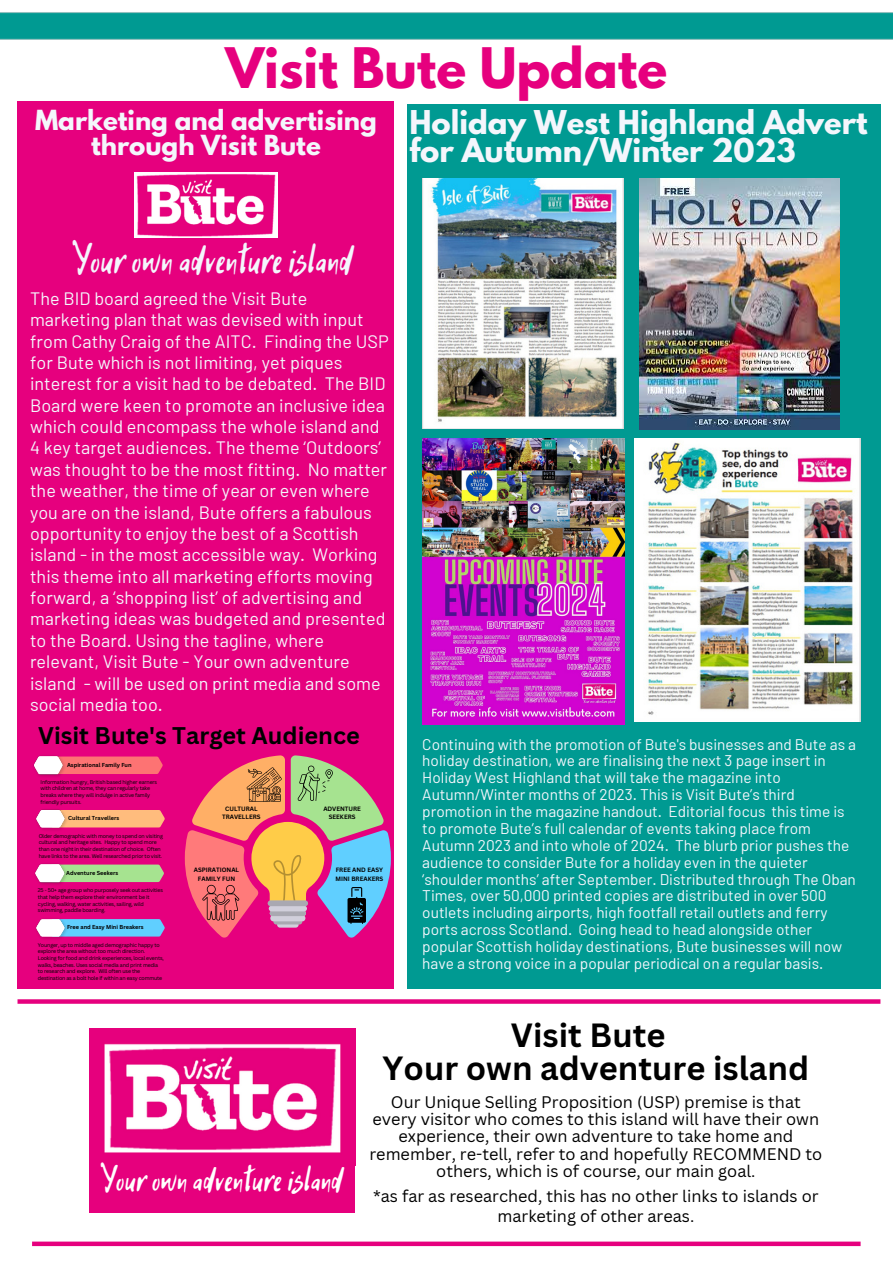
<style>
.page{position:relative;width:893px;height:1264px;background:#fff}
.page>*{position:absolute;margin:0;border:0;box-sizing:border-box;transform-origin:0 0}
.t1{font:700 49.5px "League Spartan";color:#e6007e}
.t2{font:42px "Hitch Hike";color:#f4f6fc}
.t3{font:36.3px "Hitch Hike";color:#fffefe}
.t4{font:700 32.7px "Canva Sans";color:#000}
.t5{font:700 29.1px/28px "League Spartan";color:#f4f6fc}
.t6{font:700 24.6px/24.8px "League Spartan";color:#f4f6fc;text-align:center}
.t7{font:700 23.4px "Canva Sans";color:#000}
.t8{font:18px/21.3px "Barlow";letter-spacing:.005em;color:#f4f6fc}
.t9{font:16.35px/17.2px "Canva Sans";color:#000;text-align:center}
.t10{font:15.45px/16.8px "Barlow";color:#f4f6fc}
.t11{font:700 6.15px/8.1px "Canva Sans";color:#000;text-align:center}
.t12{font:700 5.55px "Canva Sans";color:#000}
.t13{font:5.25px/6.6px "Canva Sans";letter-spacing:-.03em;color:#000}
</style>
<div class="page">
<div style="left:0;top:12px;width:892px;height:27px;background:#009a92"></div>
<hr style="left:0;top:39px;width:892px;height:1px;background:#93c1bf">
<hr style="left:0;top:12px;width:892px;height:1px;background:#93c1bf">
<div style="left:406px;top:104px;width:474px;height:884px;background:#009a92"></div>
<img style="left:639px;top:179px;width:200px;height:250px">
<div style="left:18px;top:101px;width:376px;height:887px;background:#e6007e"></div>
<img style="left:134px;top:172px;width:143px;height:66px">
<img style="left:422px;top:438px;width:202px;height:286px">
<svg style="left:67px;top:756px;width:95px;height:18px;background:#fb6d73"></svg>
<img style="left:33px;top:755px;width:34px;height:22px">
<div style="left:69px;top:810px;width:95px;height:17px;background:#ffbc7d"></div>
<img style="left:36px;top:809px;width:33px;height:21px">
<svg style="left:68px;top:864px;width:96px;height:18px;background:#a9d68e"></svg>
<img style="left:34px;top:863px;width:34px;height:22px">
<svg style="left:69px;top:919px;width:95px;height:17px;background:#62cafc"></svg>
<img style="left:36px;top:918px;width:33px;height:21px">
<svg style="left:185px;top:755px;width:206px;height:182px"></svg>
<img style="left:635px;top:438px;width:225px;height:283px">
<img style="left:422px;top:179px;width:201px;height:249px">
<img style="left:89px;top:1028px;width:266px;height:132px">
<div style="left:89px;top:1160px;width:266px;height:52px;background:#e6007d"></div>
<svg style="left:18px;top:999px;width:862px;height:4px;background:#e71186"></svg>
<svg style="left:32px;top:1241px;width:828px;height:4px;background:#e92591"></svg>
<p class="t1" style="left:225px;top:43px;width:443px">Visit Bute Update</p>
<p class="t6" style="left:35px;top:111px;width:343px">Marketing and advertising through Visit Bute</p>
<p class="t5" style="left:409px;top:112px;width:460px">Holiday West Highland Advert for Autumn/Winter 2023</p>
<p class="t2" style="left:71px;top:234px;width:283px">Your own adventure island</p>
<p class="t8" style="left:30px;top:287px;width:360px">The BID board agreed the Visit Bute marketing plan that was devised with input from Cathy Craig of the AITC. Finding the USP for Bute which is not limiting, yet piques interest for a visit had to be debated. The BID Board were keen to promote an inclusive idea which could encompass the whole island and 4 key target audiences. The theme ‘Outdoors’ was thought to be the most fitting. No matter the weather, the time of year or even where you are on the island, Bute offers a fabulous opportunity to enjoy the best of a Scottish island - in the most accessible way. Working this theme into all marketing efforts moving forward, a ‘shopping list’ of advertising and marketing ideas was budgeted and presented to the Board. Using the tagline, where relevant, Visit Bute - Your own adventure island - will be used on print media and some social media too.</p>
<p class="t7" style="left:38px;top:719px;width:323px">Visit Bute's Target Audience</p>
<p class="t12" style="left:67px;top:761px;width:66px">Aspirational Family Fun</p>
<p class="t13" style="left:41px;top:778px;width:118px">Information hungry, British based higher earners with children at home, they can regularly take breaks where they will indulge in active family friendly pursuits.</p>
<p class="t12" style="left:68px;top:814px;width:52px">Cultural Travellers</p>
<p class="t13" style="left:39px;top:832px;width:126px">Older demographic with money to spend on visiting cultural and heritage sites. Happy to spend more than one night in their destination of choice. Often have links to the area. Well researched prior to visit.</p>
<p class="t12" style="left:66px;top:868px;width:53px">Adventure Seekers</p>
<p class="t13" style="left:38px;top:886px;width:127px">25 - 50+ age group who purposely seek out activities that help them explore their environment be it cycling, walking, water activities, sailing, wild swimming, paddle boarding.</p>
<p class="t12" style="left:67px;top:923px;width:78px">Free and Easy Mini Breakers</p>
<p class="t13" style="left:38px;top:941px;width:127px">Younger, up to middle aged demographic happy to explore the area without too much direction.<br>Looking for food and drink experiences, local events, walks, beaches. Uses social media and print media to research and explore. Will often use the destination as a bolt hole if within an easy commute</p>
<p class="t11" style="left:222px;top:804px;width:40px">CULTURAL<br>TRAVELLERS</p>
<p class="t11" style="left:194px;top:866px;width:47px">ASPIRATIONAL<br>FAMILY FUN</p>
<p class="t11" style="left:323px;top:804px;width:39px">ADVENTURE<br>SEEKERS</p>
<p class="t11" style="left:335px;top:866px;width:49px;text-align:left">FREE AND EASY<br>MINI BREAKERS</p>
<p class="t10" style="left:422px;top:735px;width:435px">Continuing with the promotion of Bute's businesses and Bute as a holiday destination, we are finalising the next 3 page insert in Holiday West Highland that will take the magazine into Autumn/Winter months of 2023. This is Visit Bute’s third promotion in the magazine handout. Editorial focus this time is to promote Bute’s full calendar of events taking place from Autumn 2023 and into whole of 2024. The blurb prior pushes the audience to consider Bute for a holiday even in the quieter ‘shoulder months’ after September. Distributed through The Oban Times, over 50,000 printed copies are distributed in over 500 outlets including airports, high footfall retail outlets and ferry ports across Scotland. Going head to head alongside other popular Scottish holiday destinations, Bute businesses will now have a strong voice in a popular periodical on a regular basis.</p>
<p class="t3" style="left:100px;top:1157px;width:245px">Your own adventure island</p>
<p class="t4" style="left:511px;top:1012px;width:156px">Visit Bute</p>
<p class="t4" style="left:382px;top:1045px;width:428px">Your own adventure island</p>
<p class="t9" style="left:369px;top:1092px;width:454px">Our Unique Selling Proposition (USP) premise is that every visitor who comes to this island will have their own experience, their own adventure to take home and remember, re-tell, refer to and hopefully RECOMMEND to others, which is of course, our main goal.</p>
<p class="t9" style="left:373px;top:1185px;width:447px;line-height:20px">*as far as researched, this has no other links to islands or marketing of other areas.</p>
</div>
